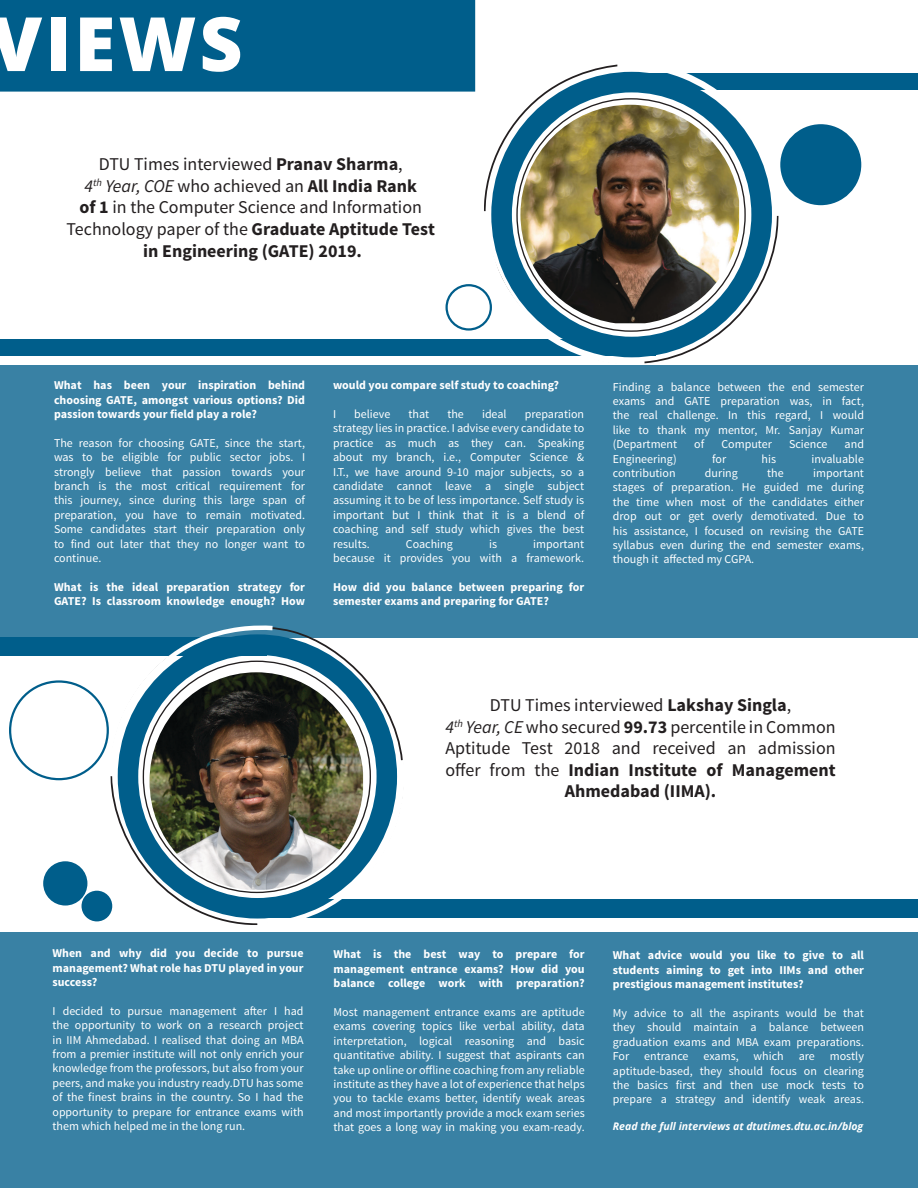
<style>
.page{position:relative;width:918px;height:1188px;background:#fff}
.page>*{position:absolute;margin:0;border:0;box-sizing:border-box;transform-origin:0 0}
.t1{font:800 75px "Open Sans";letter-spacing:.04em;color:#fff}
.t2{font:18px/21.6px "Source Sans Pro";color:#231f20;text-align:center}
.t3{font:700 18px "Source Sans Pro";color:#231f20}
.t4{font:12px/14.4px "Source Sans Pro";color:#fff;text-align:justify}
.t5{font:700 12px/14.4px "Source Sans Pro";color:#fff}
.t6{font:italic 700 10.5px "Open Sans";color:#fff}
.s1{font-weight:700}
.s2{font-style:italic}
</style>
<div class="page">
<div style="left:0;top:0;width:475px;height:92px;background:#005e8b"></div>
<div style="left:0;top:340px;width:656px;height:16px;background:#005e8b"></div>
<div style="left:614px;top:73px;width:304px;height:16px;background:#005e8b"></div>
<svg style="left:477px;top:64px;width:307px;height:302px"></svg>
<div style="left:0;top:366px;width:918px;height:272px;background:#3981a4"></div>
<div style="left:780px;top:124px;width:81px;height:81px;background:#005e8b;border-radius:50%"></div>
<div style="left:257px;top:899px;width:661px;height:19px;background:#005e8b"></div>
<div style="left:0;top:932px;width:918px;height:256px;background:#3981a4"></div>
<div style="left:446px;top:284px;width:46px;height:47px;border:2px solid #005e8b;border-radius:50%"></div>
<div style="left:9px;top:680px;width:100px;height:100px;border:2px solid #005e8b;border-radius:50%"></div>
<div style="left:43px;top:861px;width:44px;height:45px;background:#005e8b;border-radius:50%"></div>
<div style="left:82px;top:891px;width:30px;height:30px;background:#005e8b;border-radius:50%"></div>
<img style="left:520px;top:105px;width:219px;height:218px">
<div style="left:0;top:638px;width:267px;height:18px;background:#005e8b"></div>
<img style="left:107px;top:625px;width:296px;height:300px">
<h1 class="t1" style="left:-10px;top:-13px;width:254px">VIEWS</h1>
<p class="t2" style="left:99px;top:154px;width:306px">DTU Times interviewed <span class="s1">Pranav Sharma</span>,</p>
<p class="t2" style="left:84px;top:175px;width:334px"><span class="s2">4</span><sup>th</sup> <span class="s2">Year, COE</span> who achieved an <span class="s1">All India Rank</span></p>
<p class="t2" style="left:80px;top:197px;width:344px"><span class="s1">of 1</span> in the Computer Science and Information</p>
<p class="t2" style="left:67px;top:218px;width:370px">Technology paper of the <span class="s1">Graduate Aptitude Test</span></p>
<p class="t3" style="left:143px;top:239px;width:220px">in Engineering (GATE) 2019.</p>
<p class="t5" style="left:54px;top:378px;width:253px">What has been your inspiration behind</p>
<p class="t5" style="left:54px;top:393px;width:253px">choosing GATE, amongst various options? Did passion towards your field play a role?</p>
<p class="t4" style="left:54px;top:436px;width:253px">The reason for choosing GATE, since the start, was to be eligible for public sector jobs. I</p>
<p class="t4" style="left:54px;top:465px;width:253px">strongly believe that passion towards your branch is the most critical requirement for this journey, since during this large span of</p>
<p class="t4" style="left:54px;top:508px;width:253px">preparation, you have to remain motivated.<br>Some candidates start their preparation only to find out later that they no longer want to</p>
<p class="t4" style="left:54px;top:551px;width:49px">continue.</p>
<p class="t5" style="left:54px;top:580px;width:253px">What is the ideal preparation strategy for<br>GATE? Is classroom knowledge enough? How</p>
<p class="t5" style="left:333px;top:378px;width:228px">would you compare self study to coaching?</p>
<p class="t4" style="left:333px;top:407px;width:5px">I</p>
<p class="t4" style="left:354px;top:407px;width:38px">believe</p>
<p class="t4" style="left:409px;top:407px;width:22px">that</p>
<p class="t4" style="left:447px;top:407px;width:18px">the</p>
<p class="t4" style="left:482px;top:407px;width:26px">ideal</p>
<p class="t4" style="left:525px;top:407px;width:61px">preparation</p>
<p class="t4" style="left:333px;top:421px;width:253px">strategy lies in practice. I advise every candidate to</p>
<p class="t4" style="left:333px;top:436px;width:253px">practice as much as they can. Speaking about my branch, i.e., Computer Science &amp; I.T., we have around 9-10 major subjects, so a</p>
<p class="t4" style="left:333px;top:479px;width:253px">candidate cannot leave a single subject</p>
<p class="t4" style="left:333px;top:493px;width:253px">assuming it to be of less importance. Self study is</p>
<p class="t4" style="left:333px;top:508px;width:253px">important but I think that it is a blend of</p>
<p class="t4" style="left:333px;top:522px;width:253px">coaching and self study which gives the best</p>
<p class="t4" style="left:333px;top:537px;width:38px">results.</p>
<p class="t4" style="left:406px;top:537px;width:48px">Coaching</p>
<p class="t4" style="left:489px;top:537px;width:9px">is</p>
<p class="t4" style="left:533px;top:537px;width:52px">important</p>
<p class="t4" style="left:333px;top:551px;width:253px">because it provides you with a framework.</p>
<p class="t5" style="left:333px;top:580px;width:253px">How did you balance between preparing for</p>
<p class="t5" style="left:333px;top:594px;width:217px">semester exams and preparing for GATE?</p>
<p class="t4" style="left:613px;top:380px;width:253px">Finding a balance between the end semester</p>
<p class="t4" style="left:613px;top:394px;width:253px">exams and GATE preparation was, in fact, the real challenge. In this regard, I would like to thank my mentor, Mr. Sanjay Kumar</p>
<p class="t4" style="left:613px;top:437px;width:66px">(Department</p>
<p class="t4" style="left:694px;top:437px;width:12px">of</p>
<p class="t4" style="left:721px;top:437px;width:52px">Computer</p>
<p class="t4" style="left:789px;top:437px;width:40px">Science</p>
<p class="t4" style="left:845px;top:437px;width:21px">and</p>
<p class="t4" style="left:613px;top:452px;width:65px">Engineering)</p>
<p class="t4" style="left:712px;top:452px;width:16px">for</p>
<p class="t4" style="left:762px;top:452px;width:16px">his</p>
<p class="t4" style="left:812px;top:452px;width:54px">invaluable</p>
<p class="t4" style="left:613px;top:466px;width:64px">contribution</p>
<p class="t4" style="left:705px;top:466px;width:34px">during</p>
<p class="t4" style="left:767px;top:466px;width:18px">the</p>
<p class="t4" style="left:813px;top:466px;width:52px">important</p>
<p class="t4" style="left:613px;top:480px;width:253px">stages of preparation. He guided me during the time when most of the candidates either drop out or get overly demotivated. Due to his assistance, I focused on revising the GATE</p>
<p class="t4" style="left:613px;top:538px;width:253px">syllabus even during the end semester exams, though it affected my CGPA.</p>
<p class="t2" style="left:490px;top:694px;width:303px">DTU Times interviewed <span class="s1">Lakshay Singla</span>,</p>
<p class="t2" style="left:446px;top:716px;width:392px"><span class="s2">4</span><sup>th</sup> <span class="s2">Year, CE</span> who secured <span class="s1">99.73</span> percentile in Common Aptitude Test 2018 and received an admission offer from the <span class="s1">Indian Institute of Management Ahmedabad (IIMA).</span></p>
<p class="t5" style="left:52px;top:947px;width:253px">When and why did you decide to pursue</p>
<p class="t5" style="left:52px;top:961px;width:253px">management? What role has DTU played in your success?</p>
<p class="t4" style="left:52px;top:1004px;width:253px">I decided to pursue management after I had the opportunity to work on a research project in IIM Ahmedabad. I realised that doing an MBA from a premier institute will not only enrich your</p>
<p class="t4" style="left:52px;top:1061px;width:253px">knowledge from the professors, but also from your peers, and make you industry ready.DTU has some of the finest brains in the country. So I had the</p>
<p class="t4" style="left:52px;top:1105px;width:253px">opportunity to prepare for entrance exams with them which helped me in the long run.</p>
<p class="t5" style="left:334px;top:948px;width:253px">What is the best way to prepare for</p>
<p class="t5" style="left:334px;top:962px;width:253px">management entrance exams? How did you balance college work with preparation?</p>
<p class="t4" style="left:334px;top:1005px;width:253px">Most management entrance exams are aptitude exams covering topics like verbal ability, data</p>
<p class="t4" style="left:334px;top:1034px;width:253px">interpretation, logical reasoning and basic</p>
<p class="t4" style="left:334px;top:1048px;width:253px">quantitative ability. I suggest that aspirants can take up online or offline coaching from any reliable institute as they have a lot of experience that helps you to tackle exams better, identify weak areas and most importantly provide a mock exam series that goes a long way in making you exam-ready.</p>
<p class="t5" style="left:613px;top:949px;width:253px">What advice would you like to give to all</p>
<p class="t5" style="left:613px;top:963px;width:253px">students aiming to get into IIMs and other</p>
<p class="t5" style="left:613px;top:977px;width:192px">prestigious management institutes?</p>
<p class="t4" style="left:613px;top:1006px;width:253px">My advice to all the aspirants would be that they should maintain a balance between</p>
<p class="t4" style="left:613px;top:1035px;width:253px">graduation exams and MBA exam preparations.<br>For entrance exams, which are mostly aptitude-based, they should focus on clearing the basics first and then use mock tests to prepare a strategy and identify weak areas.</p>
<p class="t6" style="left:613px;top:1119px;width:252px">Read the full interviews at dtutimes.dtu.ac.in/blog</p>
</div>
